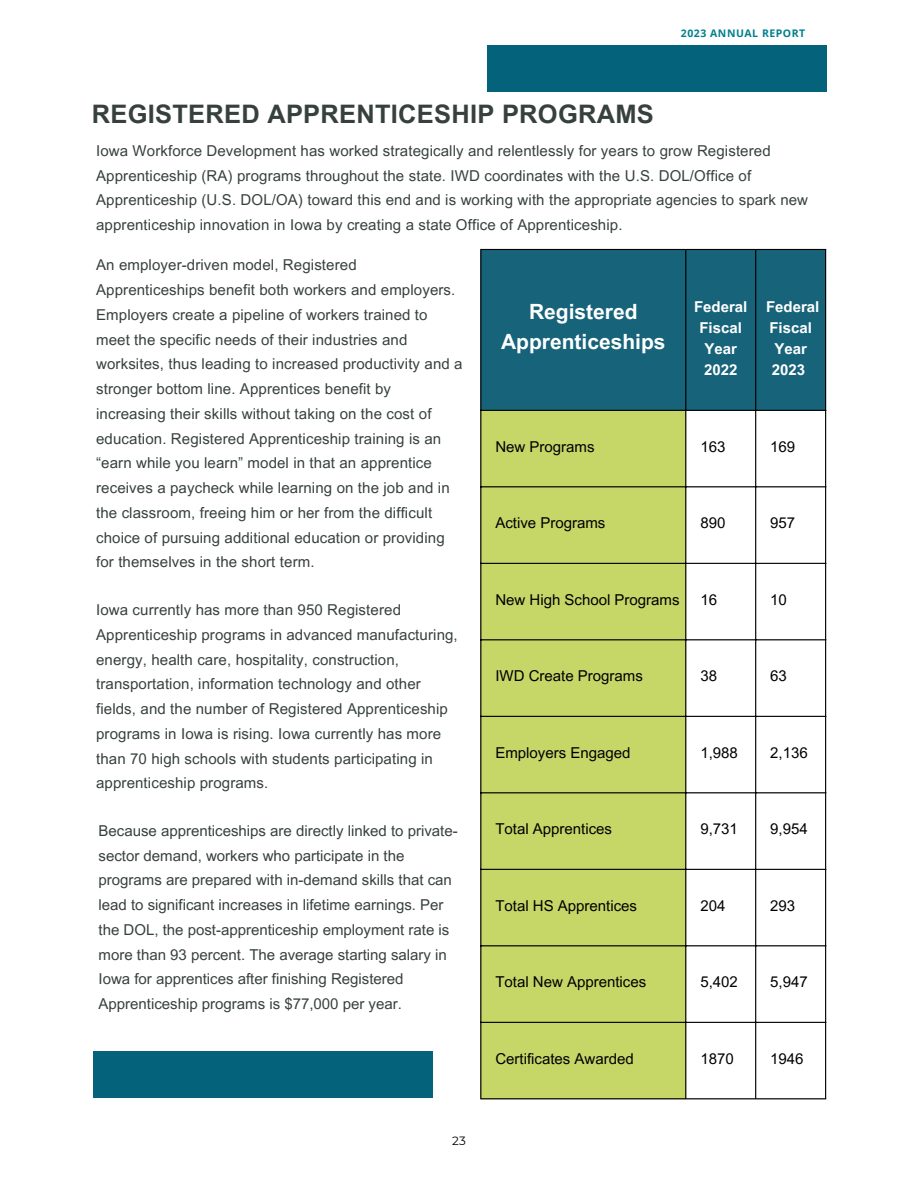
<style>
.page{position:relative;width:918px;height:1188px;background:#fff}
.page>*{position:absolute;margin:0;border:0;box-sizing:border-box;transform-origin:0 0}
.t1{font:700 25.5px "Arial MT Pro";letter-spacing:.01em;color:#37413c}
.t2{font:700 21px/29.2px "Arial MT Pro";color:#fff;text-align:center}
.t3{font:15px/24.8px "Arial MT Pro";letter-spacing:.01em;color:#37413c}
.t4{font:15px "Arial MT Pro";color:#000}
.t5{font:700 15px/21px "Arial MT Pro";color:#fff;text-align:center}
.t6{font:12px "Montserrat";color:#000}
.t7{font:700 10.5px "Open Sans";letter-spacing:.05em;color:#00808c}
</style>
<div class="page">
<div style="left:481px;top:250px;width:344px;height:160px;background:#16637a"></div>
<svg style="left:481px;top:411px;width:204px;height:687px;background:#b6c55f"></svg>
<hr style="left:480px;top:250px;width:1px;height:848px;background:#000">
<hr style="left:685px;top:250px;width:1px;height:848px;background:#000">
<hr style="left:755px;top:250px;width:1px;height:848px;background:#000">
<hr style="left:825px;top:250px;width:1px;height:848px;background:#000">
<hr style="left:480px;top:249px;width:346px;height:1px;background:#000">
<hr style="left:480px;top:410px;width:346px;height:1px;background:#000">
<hr style="left:480px;top:486px;width:346px;height:1px;background:#000">
<hr style="left:480px;top:563px;width:346px;height:1px;background:#000">
<hr style="left:480px;top:639px;width:346px;height:1px;background:#000">
<hr style="left:480px;top:716px;width:346px;height:1px;background:#000">
<hr style="left:480px;top:792px;width:346px;height:1px;background:#000">
<hr style="left:480px;top:869px;width:346px;height:1px;background:#000">
<hr style="left:480px;top:945px;width:346px;height:1px;background:#000">
<hr style="left:480px;top:1022px;width:346px;height:1px;background:#000">
<hr style="left:480px;top:1098px;width:346px;height:1px;background:#000">
<div style="left:487px;top:46px;width:339px;height:46px;background:#04627a"></div>
<div style="left:93px;top:1051px;width:339px;height:47px;background:#04627a"></div>
<p class="t1" style="left:92px;top:104px;width:564px">REGISTERED APPRENTICESHIP PROGRAMS</p>
<p class="t7" style="left:681px;top:26px;width:126px">2023 ANNUAL REPORT</p>
<p class="t3" style="left:96px;top:140px;width:713px">Iowa Workforce Development has worked strategically and relentlessly for years to grow Registered Apprenticeship (RA) programs throughout the state. IWD coordinates with the U.S. DOL/Office of Apprenticeship (U.S. DOL/OA) toward this end and is working with the appropriate agencies to spark new apprenticeship innovation in Iowa by creating a state Office of Apprenticeship.</p>
<p class="t3" style="left:96px;top:255px;width:368px">An employer-driven model, Registered Apprenticeships benefit both workers and employers.<br>Employers create a pipeline of workers trained to meet the specific needs of their industries and worksites, thus leading to increased productivity and a stronger bottom line. Apprentices benefit by increasing their skills without taking on the cost of education. Registered Apprenticeship training is an “earn while you learn” model in that an apprentice receives a paycheck while learning on the job and in the classroom, freeing him or her from the difficult choice of pursuing additional education or providing for themselves in the short term.</p>
<p class="t3" style="left:96px;top:599px;width:363px">Iowa currently has more than 950 Registered Apprenticeship programs in advanced manufacturing, energy, health care, hospitality, construction, transportation, information technology and other fields, and the number of Registered Apprenticeship programs in Iowa is rising. Iowa currently has more than 70 high schools with students participating in apprenticeship programs.</p>
<p class="t3" style="left:99px;top:820px;width:361px">Because apprenticeships are directly linked to private&shy;sector demand, workers who participate in the programs are prepared with in-demand skills that can lead to significant increases in lifetime earnings. Per the DOL, the post-apprenticeship employment rate is more than 93 percent. The average starting salary in Iowa for apprentices after finishing Registered Apprenticeship programs is $77,000 per year.</p>
<p class="t6" style="left:452px;top:1133px;width:15px">23</p>
<p class="t2" style="left:501px;top:300px;width:166px">Registered<br>Apprenticeships</p>
<p class="t5" style="left:694px;top:298px;width:55px">Federal<br>Fiscal<br>Year<br>2022</p>
<p class="t5" style="left:766px;top:298px;width:55px">Federal<br>Fiscal<br>Year<br>2023</p>
<p class="t4" style="left:495px;top:441px;width:101px">New Programs</p>
<p class="t4" style="left:700px;top:441px;width:27px">163</p>
<p class="t4" style="left:770px;top:441px;width:27px">169</p>
<p class="t4" style="left:495px;top:517px;width:112px">Active Programs</p>
<p class="t4" style="left:700px;top:517px;width:27px">890</p>
<p class="t4" style="left:770px;top:517px;width:27px">957</p>
<p class="t4" style="left:495px;top:594px;width:186px">New High School Programs</p>
<p class="t4" style="left:700px;top:594px;width:18px">16</p>
<p class="t4" style="left:770px;top:594px;width:18px">10</p>
<p class="t4" style="left:495px;top:670px;width:149px">IWD Create Programs</p>
<p class="t4" style="left:700px;top:670px;width:18px">38</p>
<p class="t4" style="left:770px;top:670px;width:18px">63</p>
<p class="t4" style="left:495px;top:747px;width:137px">Employers Engaged</p>
<p class="t4" style="left:700px;top:747px;width:39px">1,988</p>
<p class="t4" style="left:770px;top:747px;width:39px">2,136</p>
<p class="t4" style="left:495px;top:823px;width:118px">Total Apprentices</p>
<p class="t4" style="left:700px;top:823px;width:39px">9,731</p>
<p class="t4" style="left:770px;top:823px;width:39px">9,954</p>
<p class="t4" style="left:495px;top:900px;width:143px">Total HS Apprentices</p>
<p class="t4" style="left:700px;top:900px;width:27px">204</p>
<p class="t4" style="left:770px;top:900px;width:27px">293</p>
<p class="t4" style="left:495px;top:976px;width:152px">Total New Apprentices</p>
<p class="t4" style="left:700px;top:976px;width:39px">5,402</p>
<p class="t4" style="left:770px;top:976px;width:39px">5,947</p>
<p class="t4" style="left:495px;top:1053px;width:140px">Certificates Awarded</p>
<p class="t4" style="left:700px;top:1053px;width:35px">1870</p>
<p class="t4" style="left:770px;top:1053px;width:35px">1946</p>
</div>
